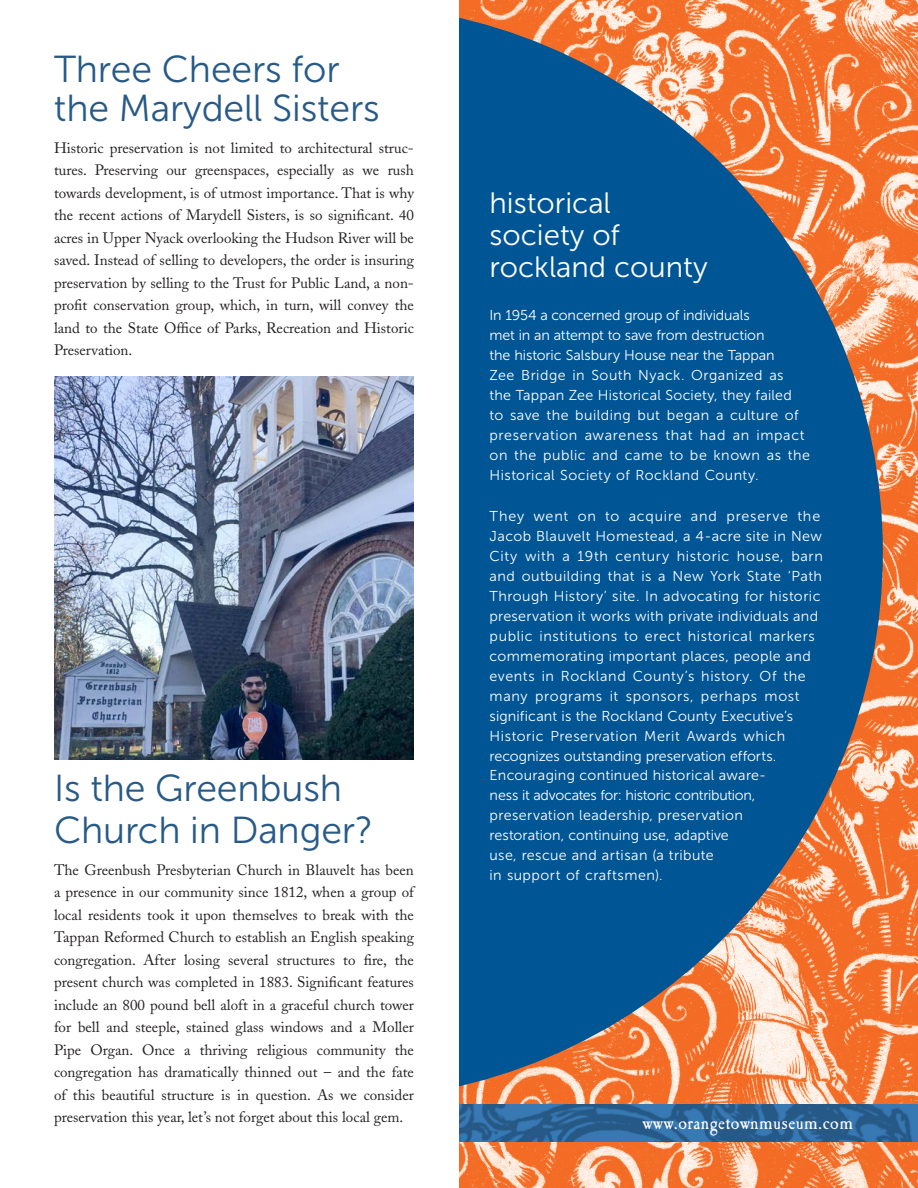
<style>
.page{position:relative;width:918px;height:1188px;background:#fff}
.page>*{position:absolute;margin:0;border:0;box-sizing:border-box;transform-origin:0 0}
.head_sans{font:37.5px/39px "Museo Sans 300";letter-spacing:-.005em;color:#275a87}
.t1{font:29.4px/32px "Museo Sans 300";color:#fff}
.t2{font:21px "Caslon Ant T";letter-spacing:.02em;color:#fff}
.newsletter_10__text{font:15px/22.5px "Adobe Caslon";color:#231f20;text-align:justify}
.t3{font:14.25px/20px "Museo Sans 300";letter-spacing:.025em;color:#fff}
</style>
<div class="page">
<img style="left:459px;top:0;width:459px;height:1188px">
<img style="left:459px;top:1104px;width:459px;height:38px">
<img style="left:54px;top:376px;width:360px;height:384px">
<svg style="left:459px;top:3px;width:424px;height:1098px;background:#426585"></svg>
<p class="head_sans" style="left:54px;top:50px;width:327px">Three Cheers for the Marydell Sisters</p>
<p class="newsletter_10__text" style="left:54px;top:136px;width:362px">Historic preservation is not limited to architectural struc&shy;tures. Preserving our greenspaces, especially as we rush towards development, is of utmost importance. That is why the recent actions of Marydell Sisters, is so significant. 40 acres in Upper Nyack overlooking the Hudson River will be saved. Instead of selling to developers, the order is insuring preservation by selling to the Trust for Public Land, a non&shy;profit conservation group, which, in turn, will convey the land to the State Office of Parks, Recreation and Historic Preservation.</p>
<p class="head_sans" style="left:54px;top:767px;width:321px;line-height:42px">Is the Greenbush<br>Church in Danger?</p>
<p class="newsletter_10__text" style="left:54px;top:858px;width:362px">The Greenbush Presbyterian Church in Blauvelt has been a presence in our community since 1812, when a group of local residents took it upon themselves to break with the Tappan Reformed Church to establish an English speaking congregation. After losing several structures to fire, the present church was completed in 1883. Significant features include an 800 pound bell aloft in a graceful church tower for bell and steeple, stained glass windows and a Moller Pipe Organ. Once a thriving religious community the congregation has dramatically thinned out – and the fate of this beautiful structure is in question. As we consider preservation this year, let’s not forget about this local gem.</p>
<p class="t1" style="left:490px;top:187px;width:220px">historical society of rockland county</p>
<p class="t3" style="left:490px;top:305px;width:322px">In 1954 a concerned group of individuals<br>met in an attempt to save from destruction<br>the historic Salsbury House near the Tappan<br>Zee Bridge in South Nyack. Organized as<br>the Tappan Zee Historical Society, they failed<br>to save the building but began a culture of preservation awareness that had an impact on the public and came to be known as the Historical Society of Rockland County.</p>
<p class="t3" style="left:489px;top:507px;width:335px">They went on to acquire and preserve the Jacob Blauvelt Homestead, a 4-acre site in New City with a 19th century historic house, barn and outbuilding that is a New York State ‘Path Through History’ site. In advocating for historic preservation it works with private individuals and public institutions to erect historical markers commemorating important places, people and events in Rockland County’s history. Of the many programs it sponsors, perhaps most significant is the Rockland County Executive’s Historic Preservation Merit Awards which recognizes outstanding preservation efforts.<br>Encouraging continued historical aware -<br>ness it advocates for: historic contribution, preservation leadership, preservation<br>restoration, continuing use, adaptive<br>use, rescue and artisan (a tribute<br>in support of craftsmen).</p>
<p class="t2" style="left:642px;top:1111px;width:212px">www.orangetownmuseum.com</p>
</div>
